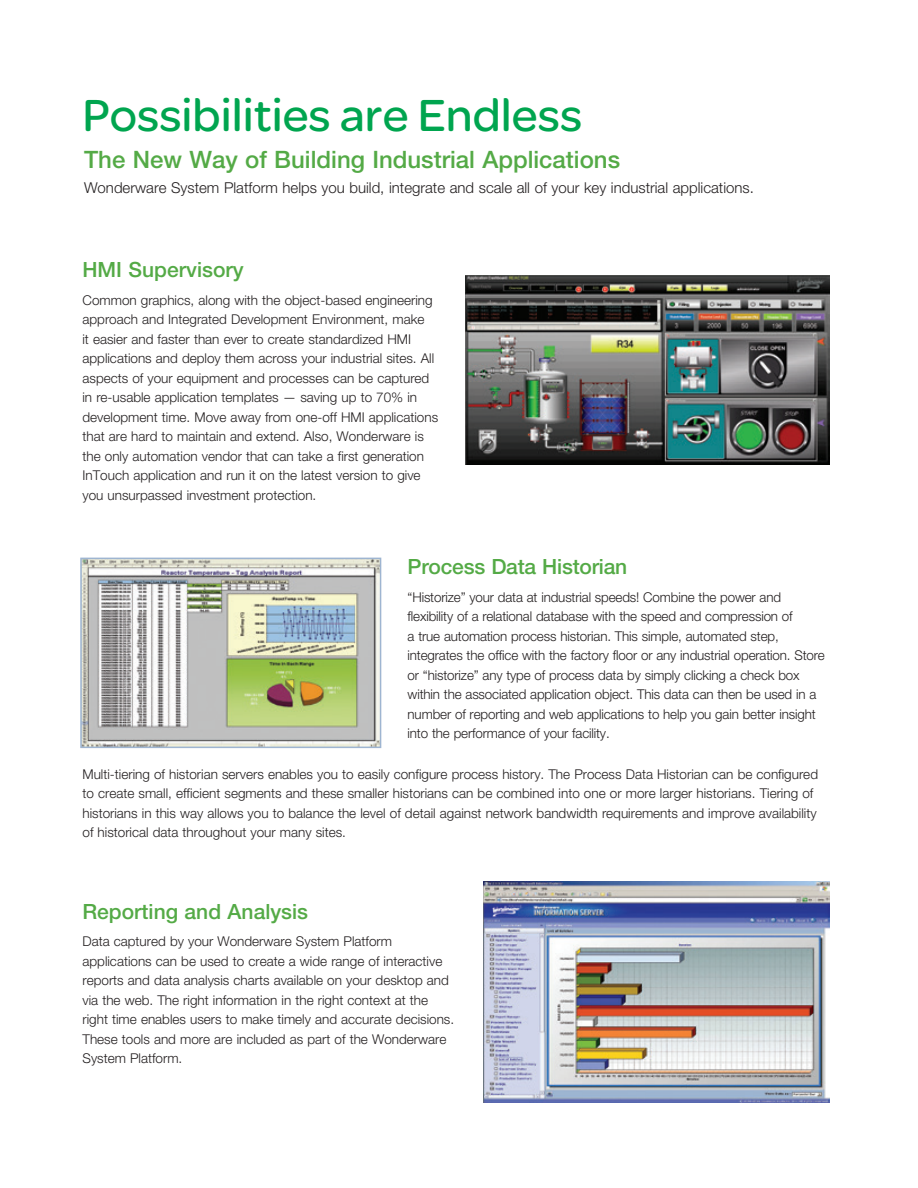
<style>
.page{position:relative;width:918px;height:1188px;background:#fff}
.page>*{position:absolute;margin:0;border:0;box-sizing:border-box;transform-origin:0 0}
.t1{font:48px "SE Optimist";color:#00a54f}
.t2{font:500 24px "Helvetica Neue LT Std";color:#54aa46}
.t3{font:500 21px "Helvetica Neue LT Std";color:#54aa46}
.t4{font:300 15px "Helvetica Neue LT Std";color:#231f20}
.t5{font:300 13.5px/19.5px "Helvetica Neue LT Std";color:#231f20}
</style>
<div class="page">
<img style="left:483px;top:882px;width:346px;height:221px">
<img style="left:465px;top:276px;width:364px;height:189px">
<img style="left:83px;top:561px;width:295px;height:184px">
<div style="left:80px;top:558px;width:301px;height:190px;border:2px solid #9eb5d1"></div>
<h1 class="t1" style="left:82px;top:81px;width:501px">Possibilities are Endless</h1>
<h2 class="t2" style="left:84px;top:145px;width:538px">The New Way of Building Industrial Applications</h2>
<p class="t4" style="left:84px;top:179px;width:671px">Wonderware System Platform helps you build, integrate and scale all of your key industrial applications.</p>
<h3 class="t3" style="left:82px;top:257px;width:163px">HMI Supervisory</h3>
<p class="t5" style="left:82px;top:290px;width:357px">Common graphics, along with the object-based engineering approach and Integrated Development Environment, make<br>it easier and faster than ever to create standardized HMI applications and deploy them across your industrial sites. All aspects of your equipment and processes can be captured in re-usable application templates — saving up to 70% in development time. Move away from one-off HMI applications that are hard to maintain and extend. Also, Wonderware is the only automation vendor that can take a first generation InTouch application and run it on the latest version to give you unsurpassed investment protection.</p>
<h3 class="t3" style="left:408px;top:554px;width:221px">Process Data Historian</h3>
<p class="t5" style="left:408px;top:587px;width:419px">“Historize” your data at industrial speeds! Combine the power and flexibility of a relational database with the speed and compression of<br>a true automation process historian. This simple, automated step, integrates the office with the factory floor or any industrial operation. Store or “historize” any type of process data by simply clicking a check box within the associated application object. This data can then be used in a number of reporting and web applications to help you gain better insight into the performance of your facility.</p>
<p class="t5" style="left:82px;top:764px;width:737px">Multi-tiering of historian servers enables you to easily configure process history. The Process Data Historian can be configured to create small, efficient segments and these smaller historians can be combined into one or more larger historians. Tiering of historians in this way allows you to balance the level of detail against network bandwidth requirements and improve availability of historical data throughout your many sites.</p>
<h3 class="t3" style="left:82px;top:899px;width:227px">Reporting and Analysis</h3>
<p class="t5" style="left:82px;top:931px;width:373px">Data captured by your Wonderware System Platform applications can be used to create a wide range of interactive reports and data analysis charts available on your desktop and via the web. The right information in the right context at the right time enables users to make timely and accurate decisions.<br>These tools and more are included as part of the Wonderware System Platform.</p>
</div>
